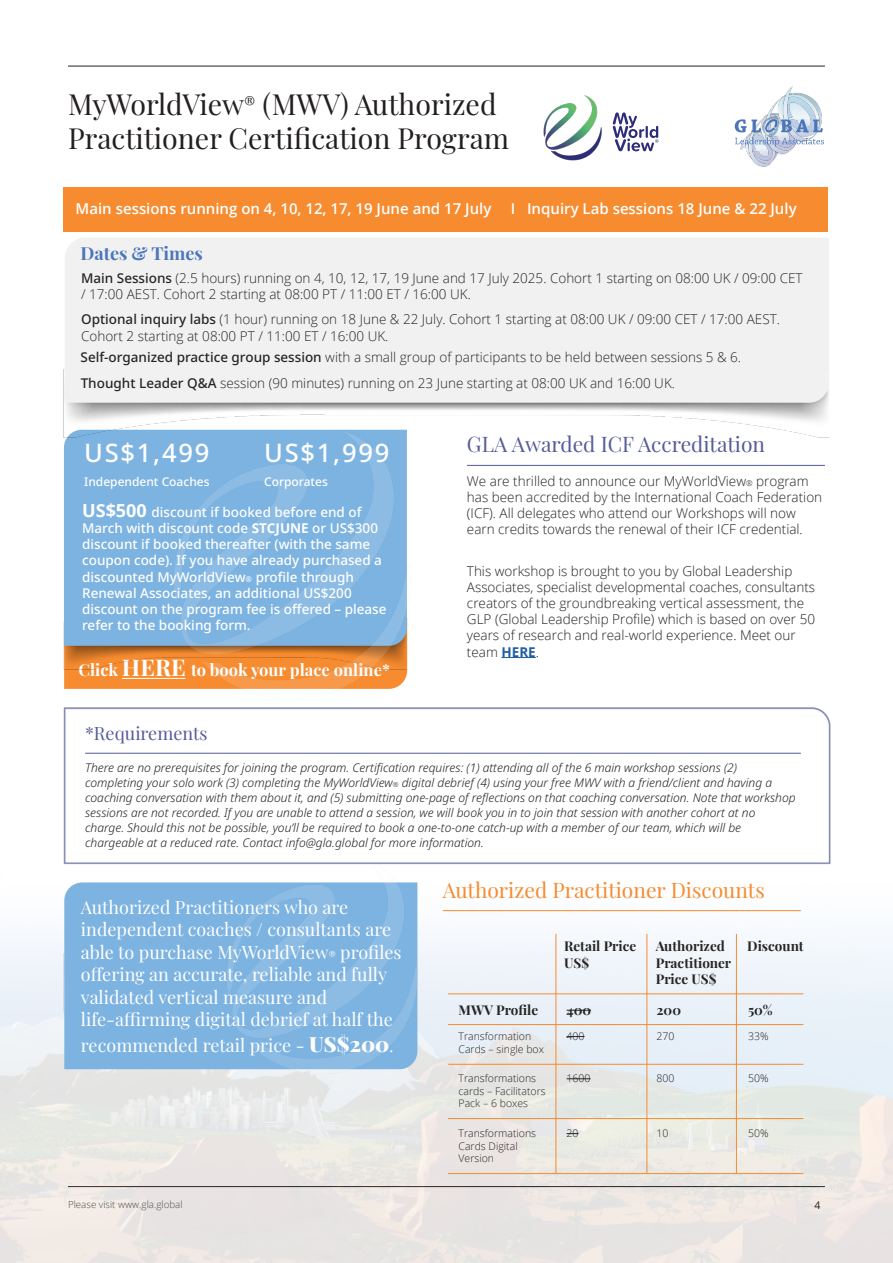
<style>
.page{position:relative;width:893px;height:1263px;background:#fff}
.page>*{position:absolute;margin:0;border:0;box-sizing:border-box;transform-origin:0 0}
.t1{font:28.5px/34.2px "Playfair Display";color:#231f20}
.t2{font:500 25.5px "Noto Sans";letter-spacing:.07em;color:#fff}
.t3{font:21px "Playfair Display";color:#f68b2f}
.t4{font:21px "Playfair Display";color:#545c99}
.t5{font:18px/22.5px "Playfair Display";color:#fff}
.t6{font:18px "Playfair Display";color:#545c99}
.t7{font:700 18px "Playfair Display";color:#4b76bb}
.t8{font:700 16.5px "Playfair Display";color:#fff}
.t9{font:600 15px "Open Sans";color:#fff}
.t10{font:300 13.5px/16.4px "Open Sans";color:#262524}
.t11{font:300 13.5px/16.2px "Open Sans";color:#231f20}
.t12{font:500 13.5px/16.2px "Noto Sans";color:#fff}
.t13{font:700 13.5px/16.2px "Playfair Display";color:#262524}
.t14{font:italic 300 12px/15px "Noto Sans";color:#231f20}
.t15{font:500 12px "Noto Sans";color:#fff}
.t16{font:300 10.5px/12.6px "Open Sans";color:#262524}
.t17{font:10.5px "Open Sans";color:#231f20}
.t18{font:300 9.75px "Open Sans";color:#4d4d4f}
.s1{font-family:"Noto Sans";font-weight:500}
.s2{font-family:"Open Sans";font-weight:700;font-size:18px}
.s3{font-family:"Open Sans";font-weight:700}
.s4{font-size:7.8px}
.s5{font-size:23.1px}
.s6{font-weight:700;color:#215e9f}
.s7{font-size:7.05px}
.s8{font-size:10.5px}
.s9{font-weight:900;font-size:21px}
.s10{font-size:15.75px}
</style>
<div class="page">
<hr style="left:68px;top:66px;width:757px;height:1px;background:#231f20">
<div style="left:64px;top:187px;width:764px;height:44px;background:#f68b2f"></div>
<svg style="left:613px;top:112px;width:45px;height:39px"></svg>
<img style="left:551px;top:128px;width:51px;height:33px">
<img style="left:544px;top:96px;width:55px;height:56px">
<img style="left:743px;top:147px;width:33px;height:15px">
<img style="left:760px;top:156px;width:12px;height:11px">
<img style="left:746px;top:147px;width:24px;height:19px">
<img style="left:759px;top:147px;width:35px;height:7px">
<img style="left:762px;top:147px;width:31px;height:9px">
<img style="left:762px;top:102px;width:29px;height:52px">
<img style="left:776px;top:99px;width:46px;height:19px">
<img style="left:814px;top:99px;width:3px;height:19px">
<img style="left:811px;top:97px;width:3px;height:21px">
<img style="left:779px;top:86px;width:32px;height:32px">
<img style="left:764px;top:112px;width:16px;height:6px">
<img style="left:767px;top:115px;width:12px;height:3px">
<svg style="left:735px;top:118px;width:89px;height:29px"></svg>
<svg style="left:64px;top:670px;width:100px;height:19px;background:#f68c31"></svg>
<hr style="left:122px;top:678px;width:64px;height:1px;background:#fff">
<img style="left:64px;top:646px;width:100px;height:24px">
<div style="left:64px;top:437px;width:100px;height:209px;background:#7db3e1"></div>
<img style="left:164px;top:437px;width:244px;height:252px">
<img style="left:0;top:910px;width:893px;height:353px">
<img style="left:63px;top:370px;width:765px;height:67px">
<div style="left:65px;top:238px;width:764px;height:165px;background:#f1f1f1"></div>
<div style="left:64px;top:882px;width:155px;height:187px;background:#7db3e1"></div>
<img style="left:219px;top:882px;width:202px;height:197px">
<hr style="left:467px;top:465px;width:358px;height:1px;background:#545c99">
<hr style="left:501px;top:657px;width:35px;height:1px;background:#215e9f">
<hr style="left:647px;top:934px;width:1px;height:240px;background:#f68b2f">
<hr style="left:736px;top:934px;width:1px;height:240px;background:#f68b2f">
<hr style="left:556px;top:934px;width:1px;height:240px;background:#f68b2f">
<hr style="left:448px;top:1173px;width:355px;height:1px;background:#f68b2f">
<hr style="left:448px;top:1118px;width:355px;height:1px;background:#f68b2f">
<hr style="left:448px;top:1064px;width:355px;height:1px;background:#f68b2f">
<hr style="left:448px;top:1024px;width:355px;height:1px;background:#f68b2f">
<hr style="left:448px;top:993px;width:355px;height:1px;background:#f68b2f">
<svg style="left:567px;top:1010px;width:24px;height:1px"></svg>
<svg style="left:567px;top:1036px;width:18px;height:1px"></svg>
<svg style="left:567px;top:1078px;width:23px;height:1px"></svg>
<svg style="left:567px;top:1133px;width:12px;height:1px"></svg>
<hr style="left:443px;top:910px;width:358px;height:1px;background:#f68b2f">
<img style="left:64px;top:708px;width:766px;height:157px">
<hr style="left:85px;top:753px;width:716px;height:1px;background:#545c99">
<h1 class="t1" style="left:68px;top:85px;width:443px">MyWorldView<sup>®</sup> (MWV) Authorized<br>Practitioner Certification Program</h1>
<p class="t9" style="left:76px;top:198px;width:417px">Main sessions running on 4, 10, 12, 17, 19 June and 17 July</p>
<h3 class="t7" style="left:81px;top:239px;width:124px">Dates &amp; Times</h3>
<p class="t9" style="left:511px;top:198px;width:287px">I Inquiry Lab sessions 18 June &amp; 22 July</p>
<p class="t10" style="left:81px;top:269px;width:723px"><span class="s1">Main Sessions</span> (2.5 hours) running on 4, 10, 12, 17, 19 June and 17 July 2025. Cohort 1 starting on 08:00 UK / 09:00 CET / 17:00 AEST. Cohort 2 starting at 08:00 PT / 11:00 ET / 16:00 UK.</p>
<p class="t10" style="left:81px;top:311px;width:700px"><span class="s1">Optional inquiry labs</span> (1 hour) running on 18 June &amp; 22 July. Cohort 1 starting at 08:00 UK / 09:00 CET / 17:00 AEST.<br>Cohort 2 starting at 08:00 PT / 11:00 ET / 16:00 UK.</p>
<p class="t10" style="left:81px;top:374px;width:596px"><span class="s1">Thought Leader Q&amp;A</span> session (90 minutes) running on 23 June starting at 08:00 UK and 16:00 UK.</p>
<p class="t10" style="left:81px;top:348px;width:662px"><span class="s1">Self-organized practice group session</span> with a small group of participants to be held between sessions 5 &amp; 6.</p>
<h2 class="t2" style="left:84px;top:435px;width:127px">US$1,499</h2>
<h2 class="t2" style="left:264px;top:435px;width:127px">US$1,999</h2>
<p class="t15" style="left:84px;top:473px;width:127px">Independent Coaches</p>
<p class="t15" style="left:264px;top:473px;width:65px">Corporates</p>
<p class="t12" style="left:82px;top:504px;width:306px"><span class="s2">US$500</span> discount if booked before end of March with discount code <span class="s3">STCJUNE</span> or US$300 discount if booked thereafter (with the same coupon code). If you have already purchased a discounted MyWorldView<span class="s4">®</span> profile through Renewal Associates, an additional US$200 discount on the program fee is offered – please refer to the booking form.</p>
<h3 class="t8" style="left:78px;top:657px;width:313px">Click <span class="s5">HERE</span> to book your place online*</h3>
<h3 class="t4" style="left:467px;top:428px;width:300px">GLA Awarded ICF Accreditation</h3>
<p class="t11" style="left:467px;top:472px;width:357px">We are thrilled to announce our MyWorldView<span class="s4">®</span> program has been accredited by the International Coach Federation (ICF). All delegates who attend our Workshops will now earn credits towards the renewal of their ICF credential.</p>
<p class="t11" style="left:467px;top:562px;width:350px">This workshop is brought to you by Global Leadership Associates, specialist developmental coaches, consultants creators of the groundbreaking vertical assessment, the GLP (Global Leadership Profile) which is based on over 50 years of research and real-world experience. Meet our team <span class="s6">HERE</span>.</p>
<h3 class="t6" style="left:85px;top:719px;width:124px">*Requirements</h3>
<p class="t14" style="left:85px;top:761px;width:712px">There are no prerequisites for joining the program. Certification requires: (1) attending all of the 6 main workshop sessions (2) completing your solo work (3) completing the MyWorldView<span class="s7">®</span> digital debrief (4) using your free MWV with a friend/client and having a coaching conversation with them about it, and (5) submitting one-page of reflections on that coaching conversation. Note that workshop sessions are not recorded. If you are unable to attend a session, we will book you in to join that session with another cohort at no charge. Should this not be possible, you’ll be required to book a one-to-one catch-up with a member of our team, which will be chargeable at a reduced rate. Contact info@gla.global for more information.</p>
<h3 class="t5" style="left:81px;top:894px;width:322px">Authorized Practitioners who are independent coaches / consultants are able to purchase MyWorldView<span class="s8">®</span> profiles offering an accurate, reliable and fully validated vertical measure and life-affirming digital debrief at half the</h3>
<h3 class="t5" style="left:81px;top:1033px;width:314px">recommended retail price - <span class="s9">US$200</span><span class="s10">.</span></h3>
<h3 class="t3" style="left:443px;top:873px;width:323px">Authorized Practitioner Discounts</h3>
<p class="t13" style="left:564px;top:937px;width:74px">Retail Price</p>
<p class="t13" style="left:747px;top:937px;width:58px">Discount</p>
<p class="t13" style="left:564px;top:953px;width:26px">US$</p>
<p class="t13" style="left:656px;top:937px;width:77px">Authorized<br>Practitioner<br>Price US$</p>
<p class="t13" style="left:459px;top:1000px;width:81px">MWV Profile</p>
<p class="t13" style="left:567px;top:1000px;width:26px">400</p>
<p class="t13" style="left:657px;top:1000px;width:26px">200</p>
<p class="t13" style="left:748px;top:1000px;width:26px">50%</p>
<p class="t16" style="left:459px;top:1029px;width:74px">Transformation</p>
<p class="t16" style="left:567px;top:1029px;width:19px">400</p>
<p class="t16" style="left:657px;top:1029px;width:19px">270</p>
<p class="t16" style="left:748px;top:1029px;width:22px">33%</p>
<p class="t16" style="left:459px;top:1042px;width:87px">Cards – single box</p>
<p class="t16" style="left:459px;top:1072px;width:79px">Transformations</p>
<p class="t16" style="left:567px;top:1072px;width:25px">1600</p>
<p class="t16" style="left:657px;top:1072px;width:19px">800</p>
<p class="t16" style="left:748px;top:1072px;width:22px">50%</p>
<p class="t16" style="left:459px;top:1084px;width:89px">cards – Facilitators<br>Pack – 6 boxes</p>
<p class="t16" style="left:459px;top:1126px;width:79px">Transformations</p>
<p class="t16" style="left:567px;top:1126px;width:13px">20</p>
<p class="t16" style="left:657px;top:1126px;width:13px">10</p>
<p class="t16" style="left:748px;top:1126px;width:22px">50%</p>
<p class="t16" style="left:459px;top:1139px;width:61px">Cards Digital<br>Version</p>
<p class="t18" style="left:68px;top:1198px;width:116px">Please visit www.gla.global</p>
<p class="t17" style="left:814px;top:1198px;width:8px">4</p>
</div>
